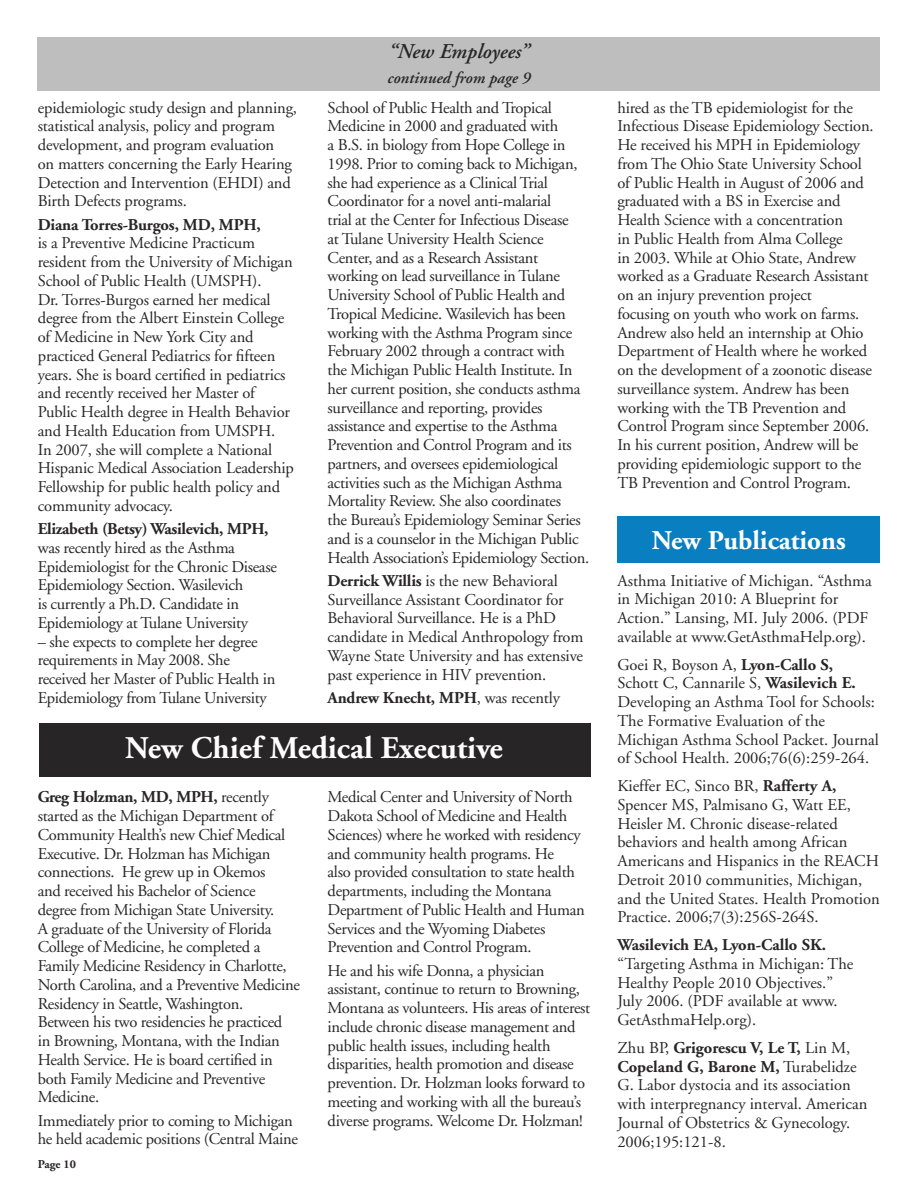
<style>
.page{position:relative;width:918px;height:1188px;background:#fff}
.page>*{position:absolute;margin:0;border:0;box-sizing:border-box;transform-origin:0 0}
.t1{font:700 31.5px "Adobe Garamond";color:#fff}
.t2{font:700 27px "Adobe Garamond";color:#fff}
.t3{font:italic 600 21px "Adobe Garamond";color:#272525}
.t4{font:16.5px/18.8px "Adobe Garamond";letter-spacing:-.02em;color:#272525}
.t5{font:16.5px/18.8px "Adobe Garamond";color:#272525}
.t6{font:700 16.5px "Adobe Garamond";letter-spacing:-.01em;color:#272525}
.t7{font:italic 600 16.5px "Adobe Garamond";color:#272525}
.t8{font:700 12px "Adobe Garamond";color:#272525}
.s1{font-weight:700}
.s2{font-weight:400}
</style>
<div class="page">
<div style="left:38px;top:38px;width:842px;height:53px;background:#bebebe"></div>
<div style="left:617px;top:516px;width:263px;height:47px;background:#097ec1"></div>
<div style="left:39px;top:724px;width:551px;height:53px;background:#272525"></div>
<p class="t4" style="left:38px;top:99px;width:261px">epidemiologic study design and planning, statistical analysis, policy and program development, and program evaluation<br>on matters concerning the Early Hearing Detection and Intervention (EHDI) and Birth Defects programs.</p>
<p class="t6" style="left:38px;top:216px;width:225px">Diana Torres-Burgos, MD, MPH,</p>
<p class="t4" style="left:38px;top:234px;width:257px">is a Preventive Medicine Practicum resident from the University of Michigan School of Public Health (UMSPH).<br>Dr. Torres-Burgos earned her medical degree from the Albert Einstein College of Medicine in New York City and practiced General Pediatrics for fifteen years. She is board certified in pediatrics and recently received her Master of Public Health degree in Health Behavior and Health Education from UMSPH.<br>In 2007, she will complete a National Hispanic Medical Association Leadership Fellowship for public health policy and community advocacy.</p>
<p class="t6" style="left:38px;top:520px;width:232px">Elizabeth (Betsy) Wasilevich, MPH,</p>
<p class="t4" style="left:38px;top:539px;width:241px">was recently hired as the Asthma Epidemiologist for the Chronic Disease Epidemiology Section. Wasilevich<br>is currently a Ph.D. Candidate in Epidemiology at Tulane University</p>
<p class="t4" style="left:38px;top:633px;width:239px">– she expects to complete her degree requirements in May 2008. She received her Master of Public Health in Epidemiology from Tulane University</p>
<p class="t3" style="left:388px;top:40px;width:143px">“New Employees”</p>
<p class="t7" style="left:388px;top:69px;width:144px">continued from page 9</p>
<p class="t4" style="left:328px;top:99px;width:263px">School of Public Health and Tropical Medicine in 2000 and graduated with<br>a B.S. in biology from Hope College in 1998. Prior to coming back to Michigan, she had experience as a Clinical Trial Coordinator for a novel anti-malarial<br>trial at the Center for Infectious Disease<br>at Tulane University Health Science Center, and as a Research Assistant working on lead surveillance in Tulane University School of Public Health and Tropical Medicine. Wasilevich has been working with the Asthma Program since February 2002 through a contract with<br>the Michigan Public Health Institute. In her current position, she conducts asthma surveillance and reporting, provides assistance and expertise to the Asthma Prevention and Control Program and its partners, and oversees epidemiological activities such as the Michigan Asthma Mortality Review. She also coordinates<br>the Bureau’s Epidemiology Seminar Series and is a counselor in the Michigan Public Health Association’s Epidemiology Section.</p>
<p class="t4" style="left:328px;top:572px;width:257px"><span class="s1">Derrick Willis</span> is the new Behavioral Surveillance Assistant Coordinator for Behavioral Surveillance. He is a PhD candidate in Medical Anthropology from Wayne State University and has extensive past experience in HIV prevention.</p>
<p class="t6" style="left:328px;top:689px;width:234px">Andrew Knecht, MPH<span class="s2">, was recently</span></p>
<h1 class="t1" style="left:125px;top:731px;width:379px">New Chief Medical Executive</h1>
<p class="t4" style="left:38px;top:788px;width:264px"><span class="s1">Greg Holzman, MD, MPH,</span> recently started as the Michigan Department of Community Health’s new Chief Medical Executive. Dr. Holzman has Michigan connections. He grew up in Okemos<br>and received his Bachelor of Science<br>degree from Michigan State University.<br>A graduate of the University of Florida College of Medicine, he completed a Family Medicine Residency in Charlotte, North Carolina, and a Preventive Medicine Residency in Seattle, Washington.<br>Between his two residencies he practiced<br>in Browning, Montana, with the Indian Health Service. He is board certified in both Family Medicine and Preventive Medicine.</p>
<p class="t4" style="left:38px;top:1111px;width:262px">Immediately prior to coming to Michigan he held academic positions (Central Maine</p>
<p class="t8" style="left:38px;top:1157px;width:40px">Page 10</p>
<p class="t4" style="left:328px;top:788px;width:259px">Medical Center and University of North Dakota School of Medicine and Health Sciences) where he worked with residency and community health programs. He<br>also provided consultation to state health departments, including the Montana Department of Public Health and Human Services and the Wyoming Diabetes Prevention and Control Program.</p>
<p class="t4" style="left:328px;top:961px;width:264px">He and his wife Donna, a physician assistant, continue to return to Browning, Montana as volunteers. His areas of interest include chronic disease management and public health issues, including health disparities, health promotion and disease prevention. Dr. Holzman looks forward to meeting and working with all the bureau’s diverse programs. Welcome Dr. Holzman!</p>
<p class="t4" style="left:617px;top:99px;width:258px">hired as the TB epidemiologist for the Infectious Disease Epidemiology Section.<br>He received his MPH in Epidemiology from The Ohio State University School of Public Health in August of 2006 and graduated with a BS in Exercise and Health Science with a concentration<br>in Public Health from Alma College<br>in 2003. While at Ohio State, Andrew worked as a Graduate Research Assistant on an injury prevention project<br>focusing on youth who work on farms.<br>Andrew also held an internship at Ohio Department of Health where he worked on the development of a zoonotic disease surveillance system. Andrew has been working with the TB Prevention and Control Program since September 2006.<br>In his current position, Andrew will be providing epidemiologic support to the TB Prevention and Control Program.</p>
<h2 class="t2" style="left:652px;top:526px;width:195px">New Publications</h2>
<p class="t5" style="left:617px;top:572px;width:256px">Asthma Initiative of Michigan. “Asthma in Michigan 2010: A Blueprint for Action.” Lansing, MI. July 2006. (PDF available at www.GetAsthmaHelp.org).</p>
<p class="t5" style="left:617px;top:656px;width:263px">Goei R, Boyson A, <span class="s1">Lyon-Callo S,<br></span>Schott C, Cannarile S, <span class="s1">Wasilevich E.<br></span>Developing an Asthma Tool for Schools:<br>The Formative Evaluation of the Michigan Asthma School Packet. Journal of School Health. 2006;76(6):259-264.</p>
<p class="t5" style="left:617px;top:777px;width:264px">Kieffer EC, Sinco BR, <span class="s1">Rafferty A, </span>Spencer MS, Palmisano G, Watt EE, Heisler M. Chronic disease-related behaviors and health among African Americans and Hispanics in the REACH Detroit 2010 communities, Michigan, and the United States. Health Promotion Practice. 2006;7(3):256S-264S.</p>
<p class="t6" style="left:617px;top:936px;width:210px">Wasilevich EA, Lyon-Callo SK.</p>
<p class="t5" style="left:617px;top:955px;width:238px">“Targeting Asthma in Michigan: The<br>Healthy People 2010 Objectives.”<br>July 2006. (PDF available at www.<br>GetAsthmaHelp.org).</p>
<p class="t5" style="left:617px;top:1039px;width:252px">Zhu BP, <span class="s1">Grigorescu V, Le T,</span> Lin M, <span class="s1">Copeland G, Barone M,</span> Turabelidze G. Labor dystocia and its association with interpregnancy interval. American Journal of Obstetrics &amp; Gynecology.<br>2006;195:121-8.</p>
</div>
